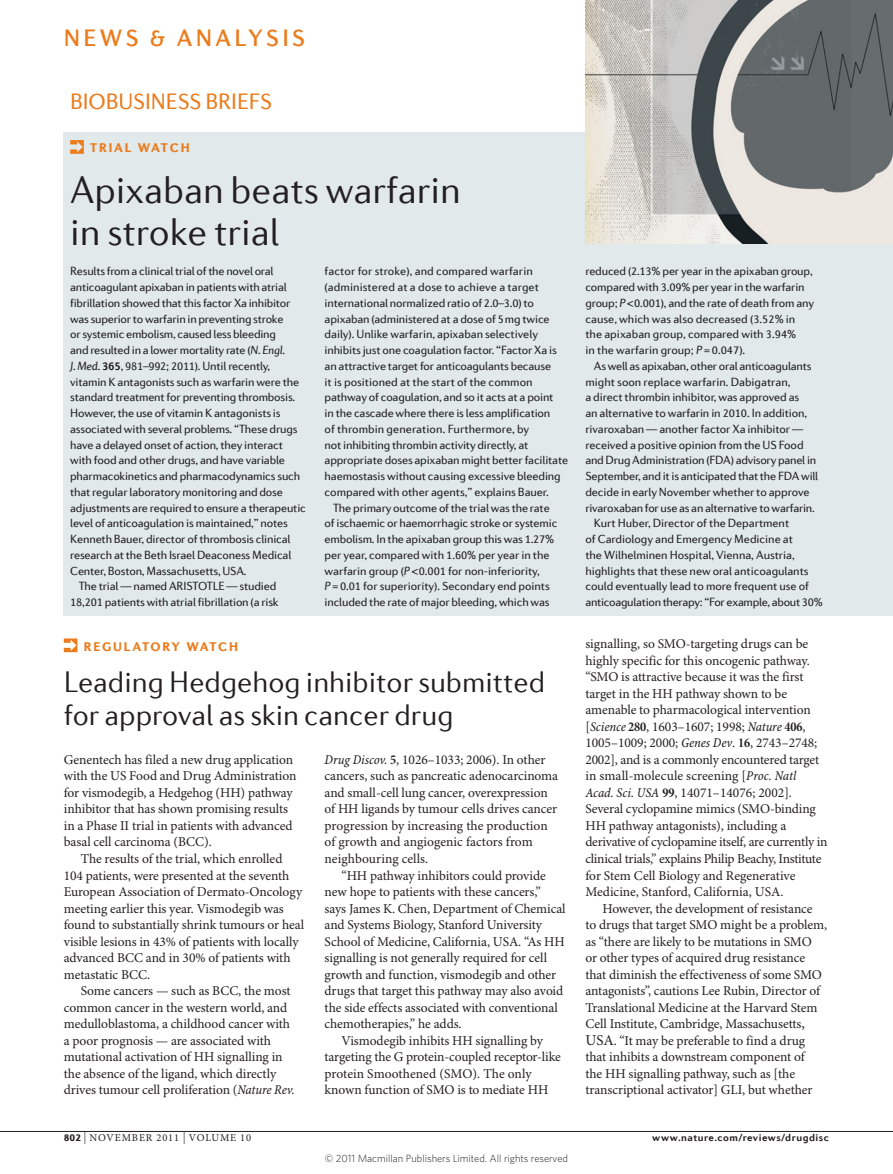
<style>
.page{position:relative;width:893px;height:1174px;background:#fff}
.page>*{position:absolute;margin:0;border:0;box-sizing:border-box;transform-origin:0 0}
.t1{font:300 39px/42px "Diverda Sans Com";color:#231f20}
.title-small{font:300 30px/33px "Diverda Sans Com";color:#231f20}
.sectionheader{font:500 24px "Diverda Sans Com";letter-spacing:.14em;color:#ea7c1d}
.strap_reg{font:22.5px "Diverda Sans Com Regular 2";letter-spacing:-.005em;color:#ea7c1d}
.bodyindent{font:13.5px/16.5px "Minion Pro";letter-spacing:-.005em;color:#231f20}
.bodyfirst{font:13.5px/16.5px "Minion Pro";letter-spacing:-.005em;color:#231f20}
.ministrap{font:900 12.75px "Diverda Sans Com";letter-spacing:.14em;color:#ea7c1d}
.boxbody{font:12px/15.8px "Diverda Sans Com";letter-spacing:-.015em;color:#231f20}
.boxbody1{font:12px/15.8px "Diverda Sans Com";letter-spacing:-.015em;color:#231f20}
.t2{font:300 10.5px "Whitney";color:#231f20}
.t3{font:700 10.5px "Diverda Sans Com";letter-spacing:.045em;color:#231f20}
.t4{font:10.5px "Minion Pro";letter-spacing:.085em;color:#231f20}
.s1{font-style:italic}
.s2{font-weight:700}
.s3{font-family:"Diverda Sans Com Regular 2"}
.s4{font-family:"Minion Pro Cn It Capt"}
.s5{font-family:"Minion Pro Bold Cn Subh"}
.s6{font-size:15px}
.s7{font-family:"Diverda Sans Com";font-weight:900}
.s8{font-size:12px}
</style>
<div class="page">
<div style="left:64px;top:132px;width:829px;height:483px;background:#e1e9ea"></div>
<img style="left:585px;top:0;width:308px;height:243px">
<hr style="left:0;top:1131px;width:893px;height:1px;background:#231f20">
<svg style="left:64px;top:638px;width:13px;height:14px"></svg>
<svg style="left:70px;top:140px;width:14px;height:14px"></svg>
<p class="sectionheader" style="left:64px;top:24px;width:243px">NEWS &amp; ANALYSIS</p>
<p class="strap_reg" style="left:70px;top:89px;width:203px">BIOBUSINESS BRIEFS</p>
<p class="ministrap" style="left:90px;top:140px;width:101px">TRIAL WATCH</p>
<p class="t1" style="left:70px;top:168px;width:392px">Apixaban beats warfarin in stroke trial</p>
<p class="boxbody1" style="left:70px;top:263px;width:237px">Results from a clinical trial of the novel oral anticoagulant apixaban in patients with atrial fibrillation showed that this factor Xa inhibitor was superior to warfarin in preventing stroke<br>or systemic embolism, caused less bleeding<br>and resulted in a lower mortality rate (<span class="s1">N. Engl.<br>J. Med</span>. <span class="s2">365</span>, 981–992; 2011). Until recently, vitamin K antagonists such as warfarin were the standard treatment for preventing thrombosis.<br>However, the use of vitamin K antagonists is associated with several problems. “These drugs have a delayed onset of action, they interact with food and other drugs, and have variable pharmacokinetics and pharmacodynamics such that regular laboratory monitoring and dose adjustments are required to ensure a therapeutic level of anticoagulation is maintained,” notes Kenneth Bauer, director of thrombosis clinical research at the Beth Israel Deaconess Medical <span class="s3">Center, Boston, Massachusetts, USA.</span></p>
<p class="boxbody" style="left:70px;top:578px;width:210px;text-align:center"><span class="s3">The trial — named ARISTOTLE — studied<br></span>18,201 patients with atrial fibrillation (a risk</p>
<p class="boxbody" style="left:325px;top:263px;width:245px">factor for stroke), and compared warfarin (administered at a dose to achieve a target international normalized ratio of 2.0–3.0) to apixaban (administered at a dose of 5mg twice daily). Unlike warfarin, apixaban selectively inhibits just one coagulation factor. “Factor Xa is an attractive target for anticoagulants because<br>it is positioned at the start of the common pathway of coagulation, and so it acts at a point<br>in the cascade where there is less amplification<br>of thrombin generation. Furthermore, by<br>not inhibiting thrombin activity directly, at appropriate doses apixaban might better facilitate haemostasis without causing excessive bleeding compared with other agents,” explains Bauer.</p>
<p class="boxbody" style="left:325px;top:499px;width:234px;text-indent:9px">The primary outcome of the trial was the rate of ischaemic or haemorrhagic stroke or systemic embolism. In the apixaban group this was 1.27% per year, compared with 1.60% per year in the warfarin group (<span class="s1">P</span>&lt;0.001 for non-inferiority, <span class="s1">P</span><span class="s3">=0.01 for superiority). Secondary end points </span>included the rate of major bleeding, which was</p>
<p class="ministrap" style="left:84px;top:638px;width:156px">REGULATORY WATCH</p>
<p class="title-small" style="left:64px;top:665px;width:483px">Leading Hedgehog inhibitor submitted for approval as skin cancer drug</p>
<p class="bodyfirst" style="left:64px;top:752px;width:234px">Genentech has filed a new drug application with the US Food and Drug Administration for vismodegib, a Hedgehog (HH) pathway inhibitor that has shown promising results in a Phase II trial in patients with advanced basal cell carcinoma (BCC).</p>
<p class="bodyindent" style="left:64px;top:851px;width:242px;text-indent:17px">The results of the trial, which enrolled 104 patients, were presented at the seventh European Association of Dermato-Oncology meeting earlier this year. Vismodegib was found to substantially shrink tumours or heal visible lesions in 43% of patients with locally advanced BCC and in 30% of patients with metastatic BCC.</p>
<p class="bodyindent" style="left:64px;top:983px;width:232px;text-indent:17px">Some cancers — such as BCC, the most common cancer in the western world, and medulloblastoma, a childhood cancer with a poor prognosis — are associated with mutational activation of HH signalling in the absence of the ligand, which directly drives tumour cell proliferation (<span class="s4">Nature Rev.</span></p>
<p class="bodyindent" style="left:325px;top:752px;width:235px"><span class="s4">Drug Discov.</span> <span class="s5">5</span>, 1026–1033; 2006). In other cancers, such as pancreatic adenocarcinoma and small-cell lung cancer, overexpression of HH ligands by tumour cells drives cancer progression by increasing the production of growth and angiogenic factors from neighbouring cells.</p>
<p class="bodyindent" style="left:325px;top:867px;width:243px;text-indent:17px">“HH pathway inhibitors could provide new hope to patients with these cancers,” says James K. Chen, Department of Chemical and Systems Biology, Stanford University School of Medicine, California, USA. “As HH signalling is not generally required for cell growth and function, vismodegib and other drugs that target this pathway may also avoid the side effects associated with conventional chemotherapies,” he adds.</p>
<p class="bodyindent" style="left:325px;top:1032px;width:238px;text-indent:17px">Vismodegib inhibits HH signalling by targeting the G protein-coupled receptor-like protein Smoothened (SMO). The only known function of SMO is to mediate HH</p>
<p class="boxbody" style="left:585px;top:263px;width:230px">reduced (2.13% per year in the apixaban group, compared with 3.09% per year in the warfarin group; <span class="s1">P</span>&lt;0.001), and the rate of death from any cause, which was also decreased (3.52% in the apixaban group, compared with 3.94%<br>in the warfarin group; <span class="s1">P</span>=0.047).</p>
<p class="boxbody" style="left:585px;top:358px;width:234px;text-indent:9px"><span class="s3">As well as apixaban, other oral anticoagulants </span>might soon replace warfarin. Dabigatran,<br>a direct thrombin inhibitor, was approved as<br>an alternative to warfarin in 2010. In addition, rivaroxaban — another factor Xa inhibitor — <span class="s3">received a positive opinion from the US Food and Drug Administration (FDA) advisory panel in September, and it is anticipated that the FDA will </span>decide in early November whether to approve rivaroxaban for use as an alternative to warfarin.</p>
<p class="boxbody" style="left:585px;top:515px;width:239px;text-indent:9px">Kurt Huber, Director of the Department<br><span class="s3">of Cardiology and Emergency Medicine at<br>the Wilhelminen Hospital, Vienna, Austria, </span>highlights that these new oral anticoagulants could eventually lead to more frequent use of anticoagulation therapy: “For example, about 30%</p>
<p class="bodyindent" style="left:585px;top:636px;width:243px">signalling, so SMO-targeting drugs can be highly specific for this oncogenic pathway. “SMO is attractive because it was the first target in the HH pathway shown to be amenable to pharmacological intervention [<span class="s4">Science</span> <span class="s5">280</span>, 1603–1607; 1998; <span class="s4">Nature</span> <span class="s5">406</span>, 1005–1009; 2000; <span class="s4">Genes Dev</span>. <span class="s5">16</span>, 2743–2748; 2002], and is a commonly encountered target in small-molecule screening [<span class="s4">Proc. Natl Acad. Sci. USA</span> <span class="s5">99</span>, 14071–14076; 2002].<br>Several cyclopamine mimics (SMO-binding HH pathway antagonists), including a derivative of cyclopamine itself, are currently in clinical trials,” explains Philip Beachy, Institute for Stem Cell Biology and Regenerative Medicine, Stanford, California, USA.</p>
<p class="bodyindent" style="left:585px;top:900px;width:243px;text-indent:17px">However, the development of resistance<br>to drugs that target SMO might be a problem, as “there are likely to be mutations in SMO<br>or other types of acquired drug resistance that diminish the effectiveness of some SMO antagonists”, cautions Lee Rubin, Director of Translational Medicine at the Harvard Stem Cell Institute, Cambridge, Massachusetts<span class="s6">, USA</span>. “It may be preferable to find a drug that inhibits a downstream component of<br>the HH signalling pathway, such as [the transcriptional activator] GLI, but whether</p>
<p class="t4" style="left:64px;top:1131px;width:189px"><span class="s7">802</span> <span class="s8">|</span> NOVEMBER 2011 <span class="s8">|</span> VOLUME 10</p>
<p class="t3" style="left:652px;top:1130px;width:178px">www.nature.com/reviews/drugdisc</p>
<p class="t2" style="left:325px;top:1151px;width:245px">© 2011 Macmillan Publishers Limited. All rights reserved</p>
</div>
